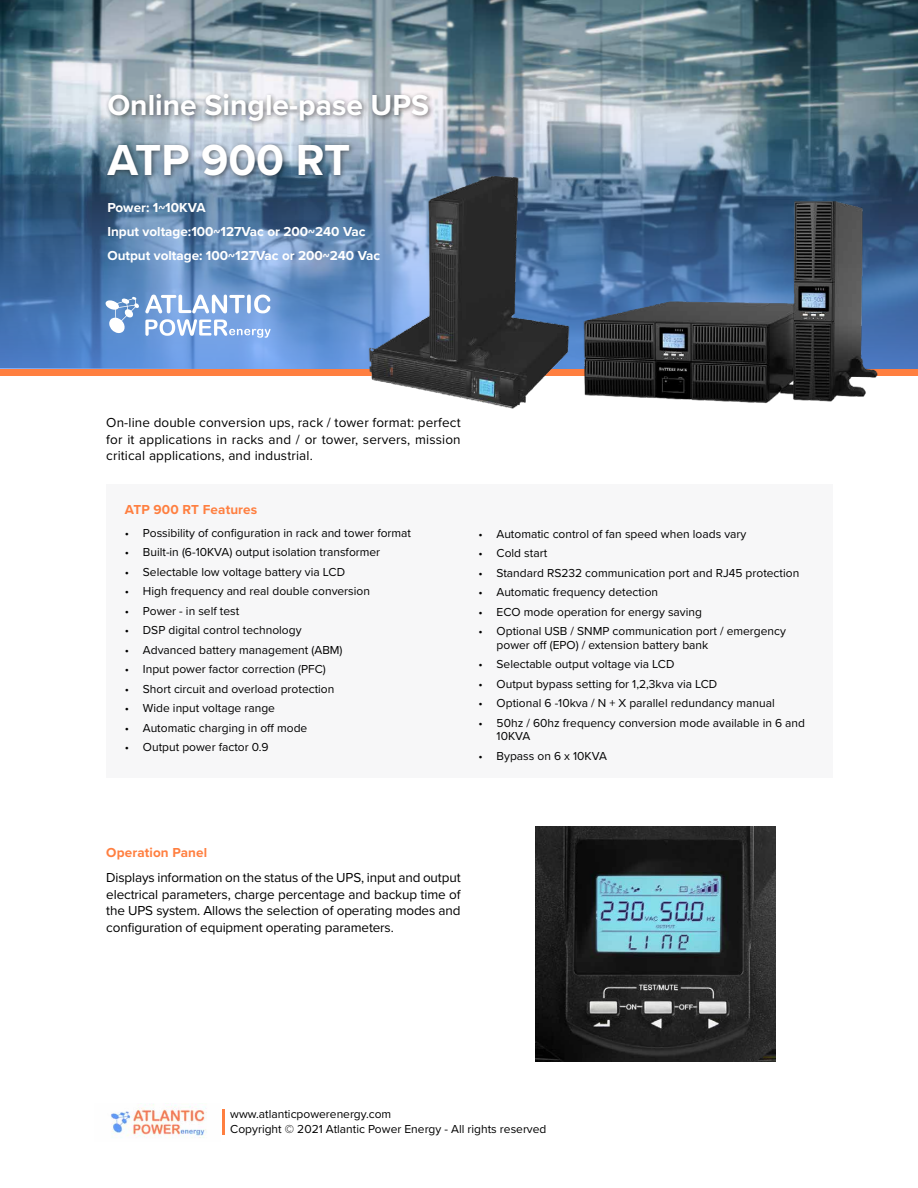
<style>
.page{position:relative;width:918px;height:1188px;background:#fff}
.page>*{position:absolute;margin:0;border:0;box-sizing:border-box;transform-origin:0 0}
.t1{font:700 45px "Proxima Nova";color:#fff}
.t2{font:700 30px "Proxima Nova";color:#fff}
.t3{font:13.5px/16.5px "Proxima Nova";color:#000;text-align:justify}
.t4{font:700 13.5px/24px "Proxima Nova";color:#fff}
.t5{font:700 13.5px "Proxima Nova";letter-spacing:.01em;color:#ff7f40}
.t6{font:12px/13.5px "Proxima Nova";color:#000}
</style>
<div class="page">
<img style="left:0;top:0;width:918px;height:369px">
<div style="left:0;top:369px;width:918px;height:6px;background:#ff7f40"></div>
<hr style="left:222px;top:1110px;width:3px;height:25px;background:#ff7f40">
<img style="left:111px;top:1104px;width:96px;height:34px">
<div style="left:106px;top:484px;width:727px;height:293px;background:#f7f7f8"></div>
<svg style="left:0;top:110px;width:918px;height:258px;background:#5e82ac"></svg>
<div style="left:104px;top:91px;width:331px;height:91px;background:#000;opacity:.5"></div>
<svg style="left:105px;top:297px;width:34px;height:36px"></svg>
<svg style="left:145px;top:295px;width:125px;height:18px"></svg>
<svg style="left:145px;top:319px;width:126px;height:19px"></svg>
<img style="left:536px;top:827px;width:240px;height:235px">
<img style="left:359px;top:143px;width:525px;height:266px">
<h2 class="t2" style="left:107px;top:83px;width:323px">Online Single-pase UPS</h2>
<h1 class="t1" style="left:107px;top:127px;width:245px">ATP 900 RT</h1>
<p class="t4" style="left:107px;top:196px;width:274px">Power: 1~10KVA<br>Input voltage:100~127Vac or 200~240 Vac<br>Output voltage: 100~127Vac or 200~240 Vac</p>
<p class="t3" style="left:106px;top:414px;width:356px">On-line double conversion ups, rack / tower format: perfect for it applications in racks and / or tower, servers, mission critical applications, and industrial.</p>
<p class="t5" style="left:125px;top:500px;width:134px">ATP 900 RT Features</p>
<p class="t6" style="left:125px;top:526px;width:288px">• Possibility of configuration in rack and tower format</p>
<p class="t6" style="left:125px;top:545px;width:257px">• Built-in (6-10KVA) output isolation transformer</p>
<p class="t6" style="left:125px;top:565px;width:222px">• Selectable low voltage battery via LCD</p>
<p class="t6" style="left:125px;top:584px;width:247px">• High frequency and real double conversion</p>
<p class="t6" style="left:125px;top:604px;width:116px">• Power - in self test</p>
<p class="t6" style="left:125px;top:623px;width:178px">• DSP digital control technology</p>
<p class="t6" style="left:125px;top:643px;width:219px">• Advanced battery management (ABM)</p>
<p class="t6" style="left:125px;top:662px;width:203px">• Input power factor correction (PFC)</p>
<p class="t6" style="left:125px;top:682px;width:211px">• Short circuit and overload protection</p>
<p class="t6" style="left:125px;top:701px;width:152px">• Wide input voltage range</p>
<p class="t6" style="left:125px;top:721px;width:184px">• Automatic charging in off mode</p>
<p class="t6" style="left:125px;top:740px;width:145px">• Output power factor 0.9</p>
<p class="t6" style="left:479px;top:526px;width:269px">• Automatic control of fan speed when loads vary</p>
<p class="t6" style="left:479px;top:546px;width:70px">• Cold start</p>
<p class="t6" style="left:479px;top:565px;width:322px">• Standard RS232 communication port and RJ45 protection</p>
<p class="t6" style="left:479px;top:585px;width:181px">• Automatic frequency detection</p>
<p class="t6" style="left:479px;top:604px;width:225px">• ECO mode operation for energy saving</p>
<p class="t6" style="left:497px;top:624px;width:291px;text-indent:-18px">• Optional USB / SNMP communication port / emergency power off (EPO) / extension battery bank</p>
<p class="t6" style="left:479px;top:657px;width:197px">• Selectable output voltage via LCD</p>
<p class="t6" style="left:479px;top:676px;width:240px">• Output bypass setting for 1,2,3kva via LCD</p>
<p class="t6" style="left:479px;top:696px;width:298px">• Optional 6 -10kva / N + X parallel redundancy manual</p>
<p class="t6" style="left:497px;top:715px;width:310px;text-indent:-18px">• 50hz / 60hz frequency conversion mode available in 6 and<br>10KVA</p>
<p class="t6" style="left:479px;top:748px;width:130px">• Bypass on 6 x 10KVA</p>
<p class="t5" style="left:106px;top:842px;width:102px">Operation Panel</p>
<p class="t3" style="left:106px;top:869px;width:356px">Displays information on the status of the UPS, input and output electrical parameters, charge percentage and backup time of the UPS system. Allows the selection of operating modes and configuration of equipment operating parameters.</p>
<p class="t6" style="left:230px;top:1106px;width:318px;line-height:15px">www.atlanticpowerenergy.com<br>Copyright © 2021 Atlantic Power Energy - All rights reserved</p>
</div>
